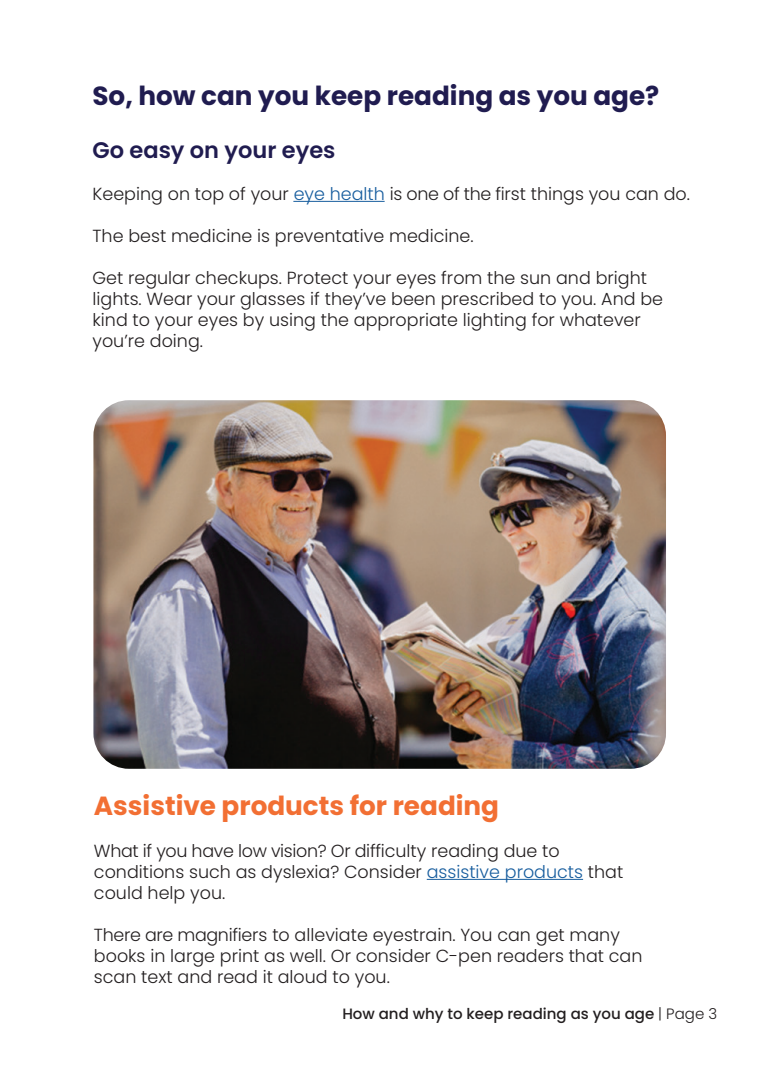
<style>
.page{position:relative;width:780px;height:1088px;background:#fff}
.page>*{position:absolute;margin:0;border:0;box-sizing:border-box;transform-origin:0 0}
.t1{font:700 26.25px "Poppins";color:#201c50}
.t2{font:700 26.25px "Poppins";color:#f26f33}
.t3{font:600 22.5px "Poppins";color:#201c50}
.t4{font:300 17.5px/21px "Poppins";color:#231f20}
.t5{font:500 15px "Poppins";color:#231f20}
.s1{color:#175d9e}
.s2{font-weight:300}
</style>
<div class="page">
<hr style="left:293px;top:201px;width:91px;height:1px;background:#175d9e">
<hr style="left:427px;top:879px;width:156px;height:1px;background:#175d9e">
<img style="left:93px;top:400px;width:573px;height:369px">
<h1 class="t1" style="left:92px;top:81px;width:568px">So, how can you keep reading as you age?</h1>
<p class="t3" style="left:92px;top:137px;width:244px">Go easy on your eyes</p>
<p class="t4" style="left:92px;top:183px;width:599px">Keeping on top of your <span class="s1">eye health</span> is one of the first things you can do.</p>
<p class="t4" style="left:92px;top:225px;width:382px">The best medicine is preventative medicine.</p>
<p class="t4" style="left:92px;top:267px;width:572px">Get regular checkups. Protect your eyes from the sun and bright lights. Wear your glasses if they’ve been prescribed to you. And be kind to your eyes by using the appropriate lighting for whatever you’re doing.</p>
<h1 class="t2" style="left:94px;top:790px;width:406px">Assistive products for reading</h1>
<p class="t4" style="left:94px;top:840px;width:531px">What if you have low vision? Or difficulty reading due to conditions such as dyslexia? Consider <span class="s1">assistive products</span> that could help you.</p>
<p class="t4" style="left:94px;top:924px;width:550px">There are magnifiers to alleviate eyestrain. You can get many books in large print as well. Or consider C-pen readers that can scan text and read it aloud to you.</p>
<p class="t5" style="left:342px;top:1005px;width:376px">How and why to keep reading as you age <span class="s2">| Page 3</span></p>
</div>
